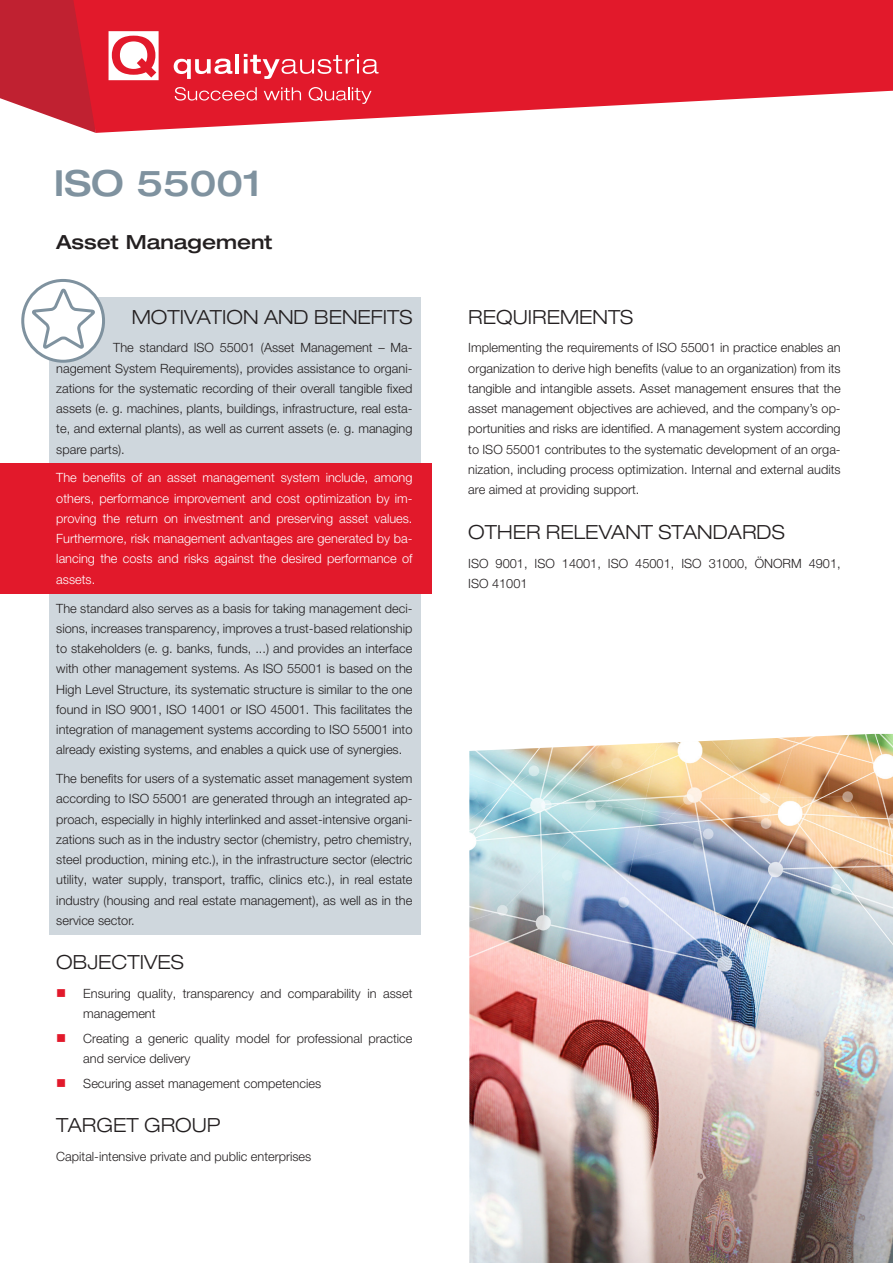
<style>
.page{position:relative;width:893px;height:1263px;background:#fff}
.page>*{position:absolute;margin:0;border:0;box-sizing:border-box;transform-origin:0 0}
.t1{font:500 expanded 36px "Helvetica Neue LT Pro";color:#7f929f}
.Zwischentitel{font:300 expanded 19.5px "Helvetica Neue LT Pro";color:#231f20}
.Untertitel{font:500 expanded 19.5px "Helvetica Neue LT Pro";color:#231f20}
.Fließtext{font:300 12.75px/20.2px "Helvetica Neue LT Pro";color:#231f20;text-align:justify}
.Fließtext_Weiß{font:300 12.75px/20.2px "Helvetica Neue LT Pro";color:#fff;text-align:justify}
</style>
<div class="page">
<svg style="left:0;top:0;width:71px;height:124px;background:#c63846"></svg>
<svg style="left:71px;top:0;width:822px;height:133px;fill:#e2192b"></svg>
<svg style="left:174px;top:59px;width:58px;height:20px"></svg>
<hr style="left:235px;top:54px;width:4px;height:19px;background:#fff">
<svg style="left:244px;top:54px;width:135px;height:25px;background:#e84c5a"></svg>
<svg style="left:109px;top:31px;width:50px;height:49px"></svg>
<svg style="left:175px;top:87px;width:82px;height:14px"></svg>
<svg style="left:264px;top:87px;width:37px;height:13px"></svg>
<svg style="left:309px;top:87px;width:62px;height:17px"></svg>
<div style="left:49px;top:297px;width:372px;height:638px;background:#cfd7dd"></div>
<div style="left:24px;top:281px;width:78px;height:79px;background:#fff;border-radius:50%"></div>
<div style="left:0;top:463px;width:432px;height:130px;background:#e2192b"></div>
<svg style="left:30px;top:287px;width:66px;height:64px"></svg>
<div style="left:21px;top:279px;width:84px;height:84px;border:3px solid #7f929f;border-radius:50%"></div>
<img style="left:469px;top:734px;width:424px;height:529px">
<p class="t1" style="left:54px;top:160px;width:209px">ISO 55001</p>
<p class="Untertitel" style="left:56px;top:230px;width:218px">Asset Management</p>
<p class="Zwischentitel" style="left:132px;top:305px;width:282px">MOTIVATION AND BENEFITS</p>
<p class="Fließtext" style="left:56px;top:337px;width:358px;text-indent:57px">The standard ISO 55001 (Asset Management – Ma&shy;nagement System Requirements), provides assistance to organi&shy;zations for the systematic recording of their overall tangible fixed assets (e. g. machines, plants, buildings, infrastructure, real esta&shy;te, and external plants), as well as current assets (e. g. managing spare parts).</p>
<p class="Fließtext_Weiß" style="left:56px;top:467px;width:358px">The benefits of an asset management system include, among others, performance improvement and cost optimization by im&shy;proving the return on investment and preserving asset values.<br>Furthermore, risk management advantages are generated by ba&shy;lancing the costs and risks against the desired performance of assets.</p>
<p class="Fließtext" style="left:56px;top:597px;width:358px">The standard also serves as a basis for taking management deci&shy;sions, increases transparency, improves a trust-based relationship to stakeholders (e. g. banks, funds, ...) and provides an interface with other management systems. As ISO 55001 is based on the High Level Structure, its systematic structure is similar to the one found in ISO 9001, ISO 14001 or ISO 45001. This facilitates the integration of management systems according to ISO 55001 into already existing systems, and enables a quick use of synergies.</p>
<p class="Fließtext" style="left:56px;top:768px;width:358px">The benefits for users of a systematic asset management system according to ISO 55001 are generated through an integrated ap&shy;proach, especially in highly interlinked and asset-intensive organi&shy;zations such as in the industry sector (chemistry, petro chemistry, steel production, mining etc.), in the infrastructure sector (electric utility, water supply, transport, traffic, clinics etc.), in real estate industry (housing and real estate management), as well as in the service sector.</p>
<p class="Zwischentitel" style="left:56px;top:950px;width:129px">OBJECTIVES</p>
<p class="Fließtext" style="left:83px;top:983px;width:331px">Ensuring quality, transparency and comparability in asset management</p>
<p class="Fließtext" style="left:83px;top:1028px;width:331px">Creating a generic quality model for professional practice and service delivery</p>
<p class="Fließtext" style="left:83px;top:1073px;width:239px">Securing asset management competencies</p>
<p class="Zwischentitel" style="left:56px;top:1113px;width:166px">TARGET GROUP</p>
<p class="Fließtext" style="left:56px;top:1146px;width:257px">Capital-intensive private and public enterprises</p>
<p class="Zwischentitel" style="left:468px;top:305px;width:167px">REQUIREMENTS</p>
<p class="Fließtext" style="left:468px;top:337px;width:374px">Implementing the requirements of ISO 55001 in practice enables an organization to derive high benefits (value to an organization) from its tangible and intangible assets. Asset management ensures that the asset management objectives are achieved, and the company’s op&shy;portunities and risks are identified. A management system according to ISO 55001 contributes to the systematic development of an orga&shy;nization, including process optimization. Internal and external audits are aimed at providing support.</p>
<p class="Zwischentitel" style="left:468px;top:520px;width:318px">OTHER RELEVANT STANDARDS</p>
<p class="Fließtext" style="left:468px;top:553px;width:374px">ISO 9001, ISO 14001, ISO 45001, ISO 31000, ÖNORM 4901,<br>ISO 41001</p>
</div>
